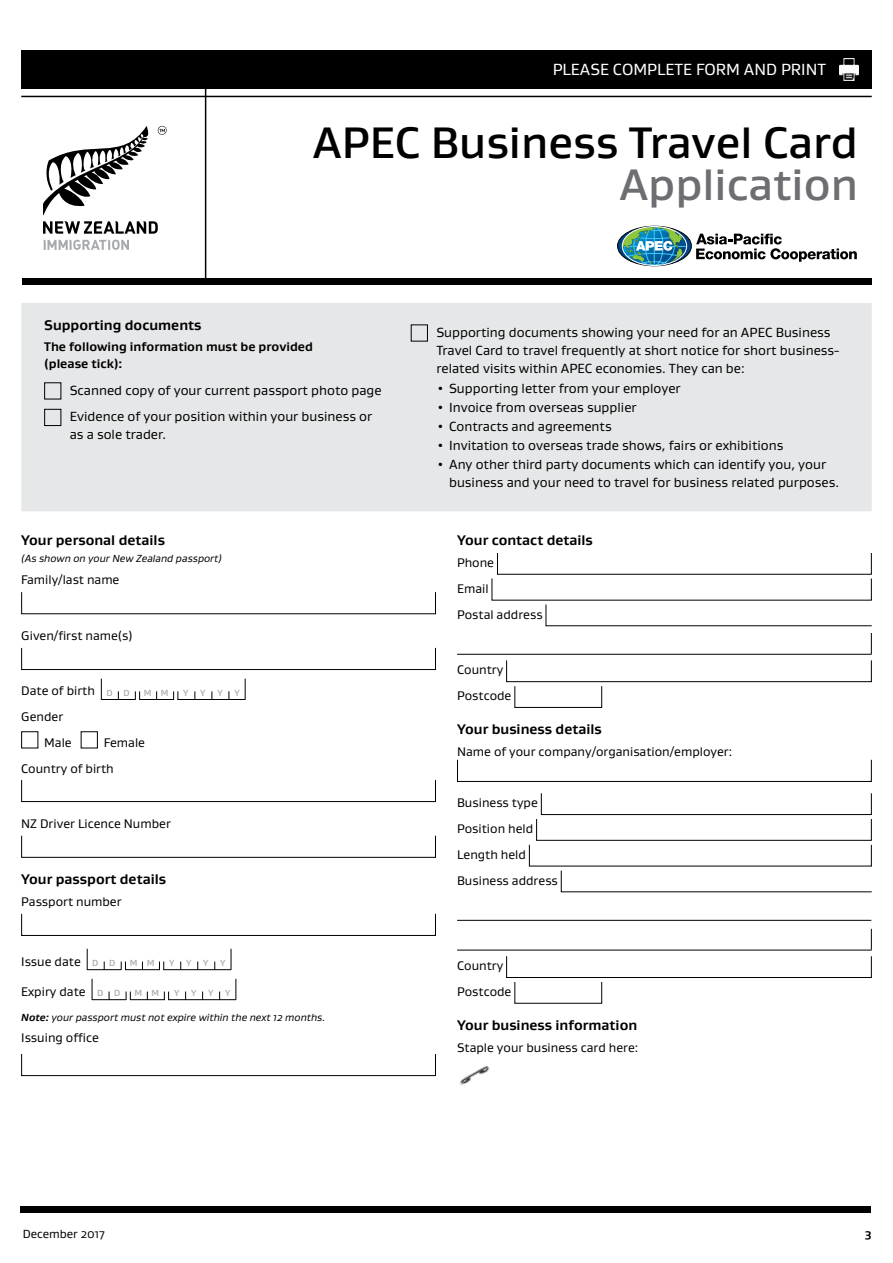
<style>
.page{position:relative;width:893px;height:1263px;background:#fff}
.page>*{position:absolute;margin:0;border:0;box-sizing:border-box;transform-origin:0 0}
.t1{font:500 45px "Gustan";color:#000}
.t2{font:500 45px "Gustan";color:#6d6e71}
.t3{font:16.5px "Gustan";color:#fff}
.t4{font:700 14.25px "Gustan";color:#000}
.t5{font:13.5px/18px "Gustan";color:#000}
.t6{font:12.75px/25.8px "Gustan";color:#000}
.t7{font:700 12.75px/17.2px "Gustan";color:#000}
.t8{font:12px "Gustan";color:#000}
.t9{font:700 12px "Gustan";color:#000}
.t10{font:italic 10.5px "Gustan";color:#000}
.t11{font:500 9px "Gustan";color:#a7a9ac}
.s1{font-weight:500;font-size:9px;color:#a7a9ac}
.s2{font-weight:700}
</style>
<div class="page">
<svg style="left:21px;top:592px;width:415px;height:22px"></svg>
<svg style="left:21px;top:647px;width:415px;height:23px"></svg>
<svg style="left:101px;top:679px;width:1px;height:20px"></svg>
<svg style="left:245px;top:679px;width:1px;height:21px"></svg>
<svg style="left:135px;top:691px;width:5px;height:9px"></svg>
<svg style="left:173px;top:691px;width:5px;height:9px"></svg>
<hr style="left:101px;top:699px;width:34px;height:1px;background:#000">
<hr style="left:140px;top:699px;width:34px;height:1px;background:#000">
<hr style="left:177px;top:699px;width:68px;height:1px;background:#000">
<div style="left:21px;top:731px;width:17px;height:17px;border:1px solid #000"></div>
<div style="left:81px;top:731px;width:17px;height:17px;border:1px solid #000"></div>
<svg style="left:21px;top:779px;width:415px;height:23px"></svg>
<svg style="left:21px;top:835px;width:415px;height:23px"></svg>
<svg style="left:21px;top:913px;width:415px;height:23px"></svg>
<svg style="left:87px;top:949px;width:1px;height:20px"></svg>
<svg style="left:231px;top:949px;width:1px;height:21px"></svg>
<svg style="left:121px;top:961px;width:5px;height:9px"></svg>
<svg style="left:159px;top:961px;width:5px;height:8px"></svg>
<hr style="left:87px;top:969px;width:34px;height:1px;background:#000">
<hr style="left:125px;top:969px;width:35px;height:1px;background:#000">
<hr style="left:163px;top:969px;width:68px;height:1px;background:#000">
<svg style="left:92px;top:979px;width:1px;height:20px"></svg>
<svg style="left:235px;top:979px;width:1px;height:20px"></svg>
<svg style="left:126px;top:991px;width:5px;height:9px"></svg>
<svg style="left:164px;top:991px;width:5px;height:8px"></svg>
<hr style="left:92px;top:999px;width:34px;height:1px;background:#000">
<hr style="left:130px;top:999px;width:35px;height:1px;background:#000">
<hr style="left:168px;top:999px;width:68px;height:1px;background:#000">
<svg style="left:21px;top:1054px;width:415px;height:22px"></svg>
<svg style="left:491px;top:578px;width:381px;height:48px"></svg>
<svg style="left:871px;top:633px;width:1px;height:21px"></svg>
<hr style="left:457px;top:654px;width:415px;height:1px;background:#000">
<div style="left:506px;top:660px;width:366px;height:22px;border:1px solid #000"></div>
<div style="left:514px;top:686px;width:88px;height:22px;border:1px solid #000"></div>
<svg style="left:457px;top:759px;width:415px;height:23px"></svg>
<div style="left:541px;top:793px;width:331px;height:22px;border:1px solid #000"></div>
<div style="left:536px;top:819px;width:336px;height:22px;border:1px solid #000"></div>
<svg style="left:560px;top:870px;width:312px;height:22px"></svg>
<hr style="left:457px;top:920px;width:414px;height:1px;background:#000">
<svg style="left:871px;top:929px;width:1px;height:21px"></svg>
<hr style="left:457px;top:950px;width:415px;height:1px;background:#000">
<div style="left:506px;top:956px;width:366px;height:22px;border:1px solid #000"></div>
<img style="left:459px;top:1065px;width:31px;height:21px">
<div style="left:20px;top:1206px;width:850px;height:7px;background:#000"></div>
<div style="left:21px;top:50px;width:851px;height:39px;background:#000"></div>
<hr style="left:21px;top:96px;width:851px;height:1px;background:#000">
<div style="left:22px;top:279px;width:850px;height:6px;background:#000"></div>
<hr style="left:205px;top:59px;width:1px;height:221px;background:#000">
<img style="left:839px;top:59px;width:20px;height:21px">
<svg style="left:43px;top:126px;width:106px;height:89px"></svg>
<svg style="left:158px;top:126px;width:9px;height:9px"></svg>
<svg style="left:43px;top:221px;width:115px;height:13px"></svg>
<svg style="left:43px;top:240px;width:86px;height:10px"></svg>
<div style="left:21px;top:303px;width:851px;height:208px;background:#e6e7e8"></div>
<div style="left:44px;top:409px;width:17px;height:17px;border:1px solid #000"></div>
<svg style="left:617px;top:226px;width:74px;height:40px"></svg>
<img style="left:622px;top:226px;width:65px;height:39px">
<svg style="left:696px;top:234px;width:161px;height:28px"></svg>
<p class="t3" style="left:553px;top:59px;width:275px">PLEASE COMPLETE FORM AND PRINT</p>
<h1 class="t1" style="left:313px;top:113px;width:546px">APEC Business Travel Card</h1>
<h1 class="t2" style="left:619px;top:155px;width:240px">Application</h1>
<p class="t4" style="left:44px;top:315px;width:159px">Supporting documents</p>
<p class="t7" style="left:44px;top:338px;width:270px">The following information must be provided (please tick):</p>
<p class="t5" style="left:70px;top:377px;width:313px;line-height:26.5px">Scanned copy of your current passport photo page<br>Evidence of your position within your business or</p>
<p class="t5" style="left:70px;top:425px;width:98px">as a sole trader.</p>
<p class="t4" style="left:21px;top:531px;width:145px">Your personal details</p>
<p class="t10" style="left:21px;top:552px;width:202px">(As shown on your New Zealand passport)</p>
<p class="t6" style="left:21px;top:566px;width:100px">Family/last name</p>
<p class="t6" style="left:21px;top:622px;width:113px">Given/first name(s)</p>
<p class="t6" style="left:21px;top:678px;width:75px">Date of birth</p>
<p class="t11" style="left:106px;top:687px;width:25px">D D</p>
<p class="t11" style="left:144px;top:687px;width:26px">M M</p>
<p class="t11" style="left:183px;top:687px;width:7px">Y</p>
<p class="t11" style="left:200px;top:687px;width:7px">Y</p>
<p class="t11" style="left:217px;top:687px;width:7px">Y</p>
<p class="t11" style="left:234px;top:687px;width:7px">Y</p>
<p class="t6" style="left:44px;top:703px;width:29px;text-indent:-23px">Gender<br>Male</p>
<p class="t6" style="left:21px;top:729px;width:125px;text-indent:82px">Female<br>Country of birth</p>
<p class="t6" style="left:21px;top:811px;width:151px">NZ Driver Licence Number</p>
<p class="t4" style="left:21px;top:870px;width:146px">Your passport details</p>
<p class="t6" style="left:21px;top:888px;width:102px">Passport number</p>
<p class="t6" style="left:21px;top:948px;width:96px">Issue date <span class="s1">D D</span></p>
<p class="t11" style="left:130px;top:957px;width:26px">M M</p>
<p class="t11" style="left:169px;top:957px;width:7px">Y</p>
<p class="t11" style="left:186px;top:957px;width:7px">Y</p>
<p class="t11" style="left:203px;top:957px;width:7px">Y</p>
<p class="t11" style="left:220px;top:957px;width:7px">Y</p>
<p class="t6" style="left:21px;top:978px;width:100px">Expiry date <span class="s1">D D</span></p>
<p class="t11" style="left:135px;top:987px;width:26px">M M</p>
<p class="t11" style="left:174px;top:987px;width:7px">Y</p>
<p class="t11" style="left:191px;top:987px;width:7px">Y</p>
<p class="t11" style="left:208px;top:987px;width:7px">Y</p>
<p class="t11" style="left:225px;top:987px;width:7px">Y</p>
<p class="t10" style="left:21px;top:1010px;width:306px"><span class="s2">Note:</span> your passport must not expire within the next 12 months.</p>
<p class="t6" style="left:21px;top:1025px;width:79px">Issuing office</p>
<p class="t5" style="left:436px;top:323px;width:405px">Supporting documents showing your need for an APEC Business<br>Travel Card to travel frequently at short notice for short business&shy;related visits within APEC economies. They can be:</p>
<p class="t5" style="left:436px;top:379px;width:246px">• Supporting letter from your employer</p>
<p class="t5" style="left:436px;top:398px;width:202px">• Invoice from overseas supplier</p>
<p class="t5" style="left:436px;top:417px;width:177px">• Contracts and agreements</p>
<p class="t5" style="left:436px;top:436px;width:349px">• Invitation to overseas trade shows, fairs or exhibitions</p>
<p class="t5" style="left:449px;top:455px;width:391px;text-indent:-13px">• Any other third party documents which can identify you, your business and your need to travel for business related purposes.</p>
<p class="t4" style="left:457px;top:531px;width:137px">Your contact details</p>
<p class="t6" style="left:457px;top:549px;width:87px">Phone<br>Email<br>Postal address</p>
<p class="t6" style="left:457px;top:657px;width:56px">Country<br>Postcode</p>
<p class="t4" style="left:457px;top:720px;width:146px">Your business details</p>
<p class="t6" style="left:457px;top:738px;width:277px">Name of your company/organisation/employer:</p>
<p class="t6" style="left:457px;top:790px;width:102px">Business type<br>Position held<br>Length held<br>Business address</p>
<p class="t6" style="left:457px;top:952px;width:56px">Country<br>Postcode</p>
<p class="t4" style="left:457px;top:1016px;width:182px">Your business information</p>
<p class="t6" style="left:457px;top:1034px;width:183px">Staple your business card here:</p>
<p class="t8" style="left:23px;top:1226px;width:84px">December 2017</p>
<p class="t9" style="left:865px;top:1226px;width:8px">3</p>
</div>
